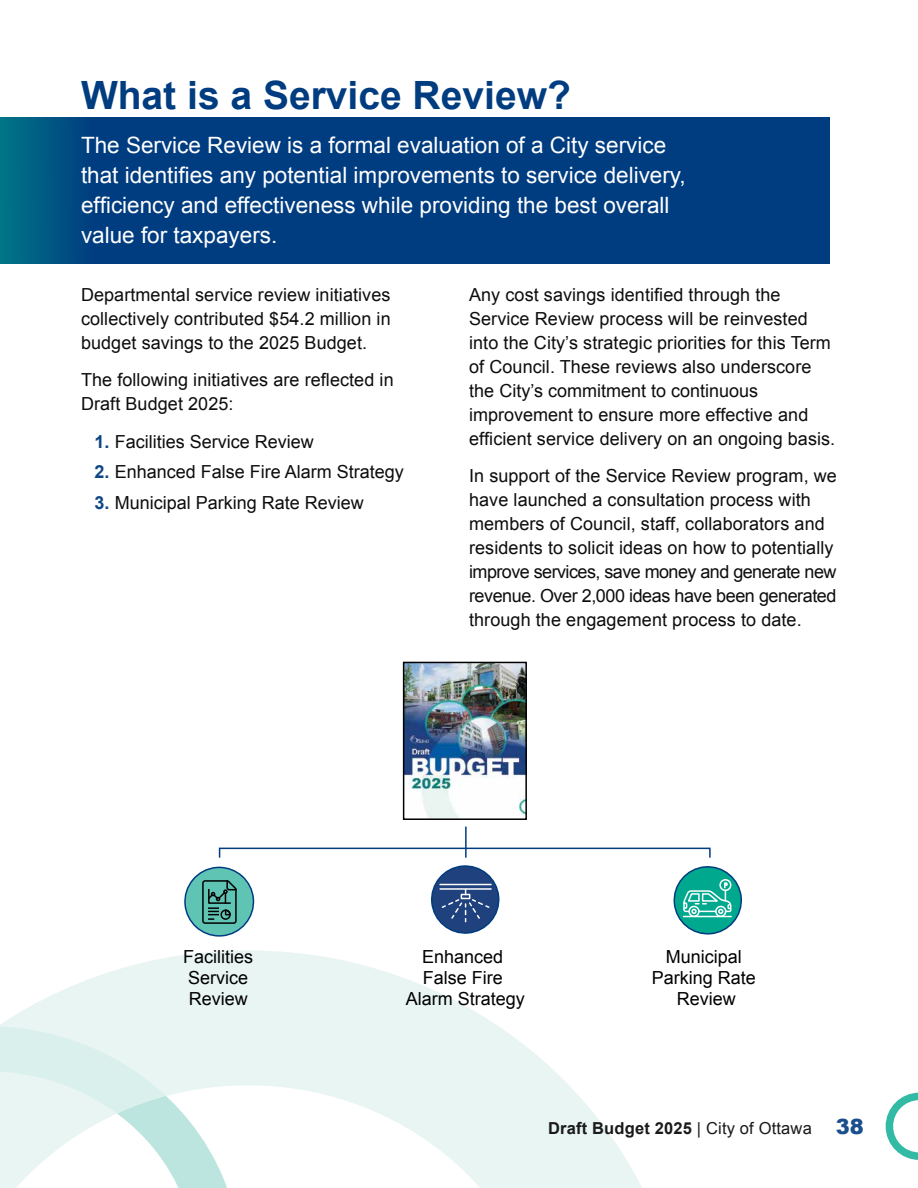
<style>
.page{position:relative;width:918px;height:1188px;background:#fff}
.page>*{position:absolute;margin:0;border:0;box-sizing:border-box;transform-origin:0 0}
.t1{font:700 39px "Arial";color:#003c80}
.t2{font:22.5px/30px "Arial";color:#fff}
.t3{font:18px/24px "Arial";letter-spacing:.005em;color:#0d0d0d}
.t4{font:18px/21px "Arial";color:#000;text-align:center}
.t5{font:700 16.5px "Arial";letter-spacing:.01em;color:#1a1a1a}
.s1{font-weight:700;color:#0d4686}
.s2{font-weight:400}
.s3{font-weight:900;font-size:21px;color:#1a4f8d}
</style>
<div class="page">
<svg style="left:0;top:950px;width:642px;height:238px"></svg>
<svg style="left:0;top:1026px;width:241px;height:162px"></svg>
<div style="left:0;top:117px;width:829px;height:147px;background:#003c80"></div>
<svg style="left:0;top:117px;width:78px;height:147px;background:#005e84"></svg>
<svg style="left:184px;top:867px;width:71px;height:70px"></svg>
<svg style="left:431px;top:865px;width:69px;height:69px"></svg>
<svg style="left:673px;top:866px;width:70px;height:69px"></svg>
<div style="left:219px;top:848px;width:492px;height:10px;border:2px solid #003c80"></div>
<hr style="left:465px;top:827px;width:2px;height:31px;background:#003c80">
<img style="left:406px;top:665px;width:118px;height:152px">
<div style="left:403px;top:662px;width:124px;height:158px;border:2px solid #000"></div>
<svg style="left:886px;top:1093px;width:32px;height:67px"></svg>
<h1 class="t1" style="left:81px;top:70px;width:491px">What is a Service Review?</h1>
<p class="t2" style="left:81px;top:130px;width:606px">The Service Review is a formal evaluation of a City service that identifies any potential improvements to service delivery, efficiency and effectiveness while providing the best overall value for taxpayers.</p>
<p class="t3" style="left:81px;top:283px;width:311px;text-align:justify">Departmental service review initiatives collectively contributed $54.2 million in budget savings to the 2025 Budget.</p>
<p class="t3" style="left:81px;top:368px;width:314px">The following initiatives are reflected in<br>Draft Budget 2025:</p>
<p class="t3" style="left:94px;top:429px;width:221px"><span class="s1">1.</span> Facilities Service Review</p>
<p class="t3" style="left:94px;top:460px;width:311px"><span class="s1">2.</span> Enhanced False Fire Alarm Strategy</p>
<p class="t3" style="left:94px;top:491px;width:271px"><span class="s1">3.</span> Municipal Parking Rate Review</p>
<p class="t3" style="left:469px;top:282px;width:368px">Any cost savings identified through the Service Review process will be reinvested into the City’s strategic priorities for this Term of Council. These reviews also underscore the City’s commitment to continuous improvement to ensure more effective and efficient service delivery on an ongoing basis.</p>
<p class="t3" style="left:469px;top:464px;width:369px">In support of the Service Review program, we have launched a consultation process with members of Council, staff, collaborators and residents to solicit ideas on how to potentially improve services, save money and generate new revenue. Over 2,000 ideas have been generated through the engagement process to date.</p>
<p class="t4" style="left:183px;top:946px;width:72px;text-align:left">Facilities<br>Service<br>Review</p>
<p class="t4" style="left:406px;top:946px;width:121px">Enhanced<br>False Fire<br>Alarm Strategy</p>
<p class="t4" style="left:652px;top:946px;width:106px">Municipal<br>Parking Rate<br>Review</p>
<p class="t5" style="left:548px;top:1117px;width:317px">Draft Budget 2025 <span class="s2">| City of Ottawa</span> <span class="s3">38</span></p>
</div>
